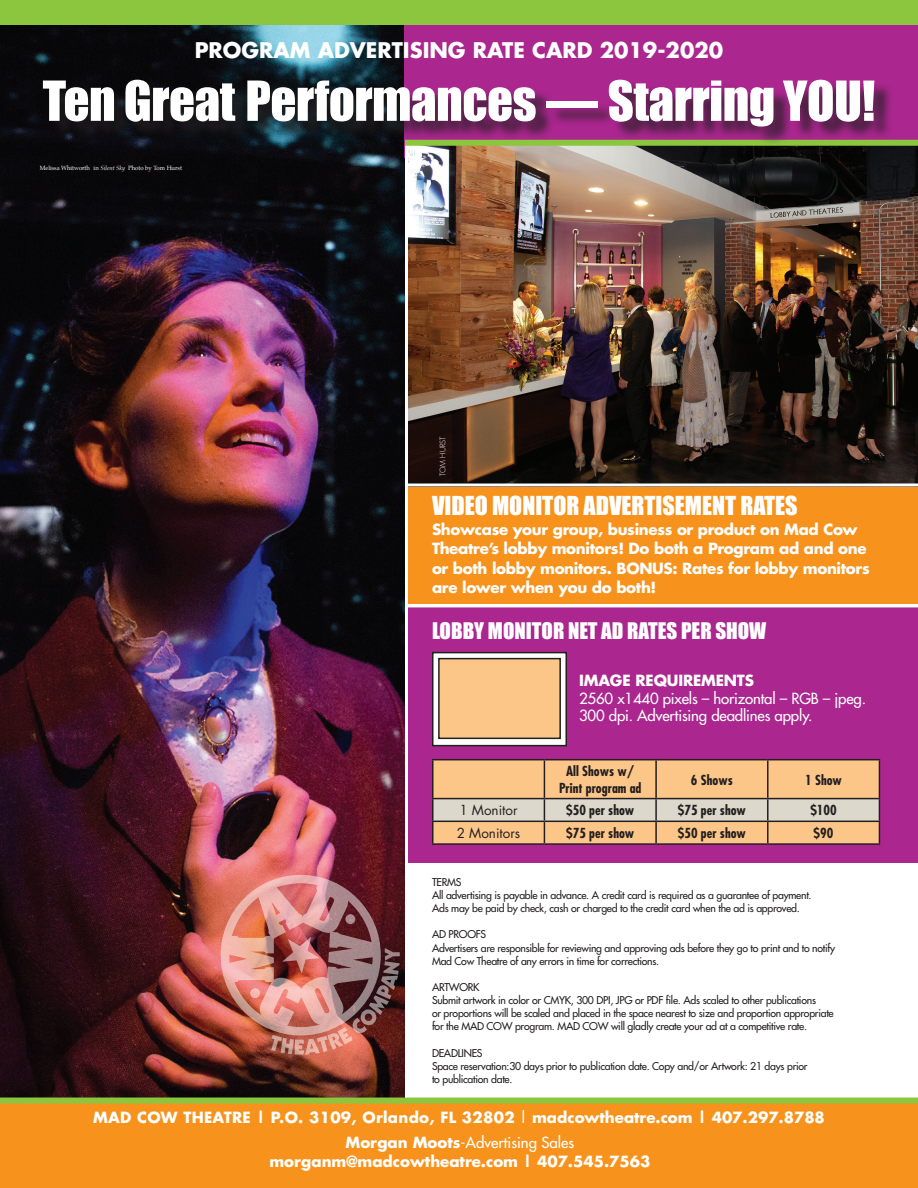
<style>
.page{position:relative;width:918px;height:1188px;background:#fff}
.page>*{position:absolute;margin:0;border:0;box-sizing:border-box;transform-origin:0 0}
.t1{font:51px "Impact";letter-spacing:-.01em;color:#fff}
.t2{font:24px "Impact";color:#fff}
.t3{font:700 21px "Futura";color:#fff}
.t4{font:21px "Impact";color:#fff}
.t5{font:700 15px/19.5px "Futura";letter-spacing:-.02em;color:#fff}
.t6{font:700 15px "Futura";letter-spacing:.02em;color:#fff}
.t7{font:15px/17.7px "Futura";letter-spacing:-.01em;color:#fff}
.t8{font:700 15px/19.2px "Futura";color:#fff;text-align:center}
.t9{font:700 condensed 13.5px/16px "Futura";color:#231f20;text-align:center}
.t10{font:13.5px "Futura";color:#231f20}
.t11{font:10.5px/13.2px "Futura";letter-spacing:-.025em;color:#231f20}
.t12{font:300 7.5px "Futura";color:#fff}
.t13{font:6px "Palatino";letter-spacing:-.01em;color:#fff}
.s1{font-style:italic}
.s2{font-weight:400}
</style>
<div class="page">
<img style="left:0;top:24px;width:405px;height:1074px">
<div style="left:405px;top:0;width:513px;height:157px;background:#ab268f"></div>
<div style="left:406px;top:606px;width:512px;height:257px;background:#ab268f"></div>
<div style="left:405px;top:487px;width:513px;height:117px;background:#f7931d"></div>
<div style="left:0;top:1100px;width:918px;height:88px;background:#f7931d"></div>
<img style="left:408px;top:146px;width:510px;height:338px">
<svg style="left:435px;top:655px;width:129px;height:88px"></svg>
<div style="left:432px;top:652px;width:135px;height:94px;border:2px solid #231f20"></div>
<div style="left:439px;top:659px;width:121px;height:79px;background:#fdc689"></div>
<div style="left:438px;top:658px;width:123px;height:81px;border:2px solid #231f20"></div>
<hr style="left:405px;top:604px;width:513px;height:3px;background:#fff">
<hr style="left:544px;top:759px;width:112px;height:1px;background:#231f20">
<hr style="left:768px;top:759px;width:112px;height:1px;background:#231f20">
<hr style="left:432px;top:799px;width:2px;height:22px;background:#231f20">
<hr style="left:432px;top:821px;width:112px;height:1px;background:#231f20">
<hr style="left:432px;top:822px;width:2px;height:21px;background:#231f20">
<svg style="left:433px;top:760px;width:447px;height:83px;background:#eac395"></svg>
<hr style="left:432px;top:843px;width:112px;height:2px;background:#231f20">
<hr style="left:544px;top:843px;width:112px;height:2px;background:#231f20">
<hr style="left:656px;top:843px;width:112px;height:2px;background:#231f20">
<hr style="left:768px;top:843px;width:112px;height:2px;background:#231f20">
<hr style="left:432px;top:759px;width:112px;height:1px;background:#231f20">
<hr style="left:432px;top:760px;width:2px;height:38px;background:#231f20">
<hr style="left:544px;top:760px;width:1px;height:38px;background:#231f20">
<hr style="left:432px;top:798px;width:112px;height:1px;background:#231f20">
<hr style="left:656px;top:759px;width:112px;height:1px;background:#231f20">
<hr style="left:655px;top:760px;width:2px;height:38px;background:#231f20">
<hr style="left:767px;top:760px;width:2px;height:38px;background:#231f20">
<hr style="left:656px;top:798px;width:112px;height:1px;background:#231f20">
<img style="left:221px;top:875px;width:179px;height:180px">
<hr style="left:405px;top:141px;width:3px;height:958px;background:#fff">
<div style="left:405px;top:140px;width:513px;height:6px;background:#8bc63e"></div>
<div style="left:0;top:0;width:918px;height:24px;background:#8bc63e"></div>
<div style="left:0;top:1098px;width:918px;height:6px;background:#8bc63e"></div>
<div style="left:45px;top:82px;width:848px;height:63px;background:#231f20;opacity:.75"></div>
<h3 class="t3" style="left:195px;top:35px;width:368px">Program ADVERTISING RATE CARD</h3>
<h3 class="t3" style="left:600px;top:35px;width:125px">2019-2020</h3>
<h1 class="t1" style="left:43px;top:69px;width:834px">TEN GREAT PERFORMANCES — STARRING YOU!</h1>
<p class="t13" style="left:40px;top:164px;width:144px">Melissa Whitworth in <span class="s1">Silent Sky</span> Photo by Tom Hurst</p>
<p class="t12" style="left:438px;top:476px;width:42px;rotate:-90deg">TOM HURST</p>
<h2 class="t2" style="left:432px;top:491px;width:165px">VIDEO MONITOR ADVE</h2>
<h2 class="t2" style="left:632px;top:491px;width:24px">RTISE</h2>
<h2 class="t2" style="left:685px;top:491px;width:92px">MENT RATES</h2>
<h3 class="t5" style="left:432px;top:519px;width:439px">Showcase your group, business or product on Mad Cow Theatre’s lobby monitors! Do both a Program ad and one or both lobby monitors. BONUS: Rates for lobby monitors are lower when you do both!</h3>
<h3 class="t4" style="left:432px;top:618px;width:336px">LOBBY MONITOR NET AD RATES PER SHOW</h3>
<h3 class="t5" style="left:579px;top:670px;width:156px">Image requi rements</h3>
<h3 class="t7" style="left:579px;top:689px;width:288px">2560 x1440 pixels – horizontal – RGB – jpeg.<br>300 dpi. Advertising deadlines apply.</h3>
<p class="t9" style="left:559px;top:763px;width:84px">All Shows w/<br>Print program ad</p>
<p class="t9" style="left:691px;top:771px;width:43px">6 Shows</p>
<p class="t9" style="left:805px;top:771px;width:38px">1 Show</p>
<p class="t10" style="left:459px;top:801px;width:60px">1 Monitor</p>
<p class="t9" style="left:566px;top:802px;width:70px">$50 per show</p>
<p class="t9" style="left:678px;top:802px;width:70px">$75 per show</p>
<p class="t9" style="left:810px;top:802px;width:28px">$100</p>
<p class="t10" style="left:457px;top:824px;width:65px">2 Monitors</p>
<p class="t9" style="left:566px;top:825px;width:70px">$75 per show</p>
<p class="t9" style="left:678px;top:825px;width:70px">$50 per show</p>
<p class="t9" style="left:814px;top:825px;width:21px">$90</p>
<p class="t11" style="left:432px;top:875px;width:381px">TERMS<br>All advertising is payable in advance. A credit card is required as a guarantee of payment.<br>Ads may be paid by check, cash or charged to the credit card when the ad is approved.</p>
<p class="t11" style="left:432px;top:928px;width:405px">AD PROOFS<br>Advertisers are responsible for reviewing and approving ads before they go to print and to notify<br>Mad Cow Theatre of any errors in time for corrections.</p>
<p class="t11" style="left:432px;top:980px;width:403px">ARTWORK<br>Submit artwork in color or CMYK, 300 DPI, JPG or PDF file. Ads scaled to other publications<br>or proportions will be scaled and placed in the space nearest to size and proportion appropriate for the MAD COW program. MAD COW will gladly create your ad at a competitive rate.</p>
<p class="t11" style="left:432px;top:1046px;width:377px">DEADLINES<br>Space reservation:30 days prior to publication date. Copy and/or Artwork: 21 days prior to publication date.</p>
<h3 class="t6" style="left:93px;top:1106px;width:733px">Mad Cow Theatre | P.O. 3109, Orlando, FL 32802 <span class="s2">|</span> madcowtheatre.com | 407.297.8788</h3>
<h3 class="t8" style="left:269px;top:1132px;width:382px">Morgan Moots<span class="s2">-Advertising Sales </span>morganm@madcowtheatre.com | 407.545.7563</h3>
</div>
